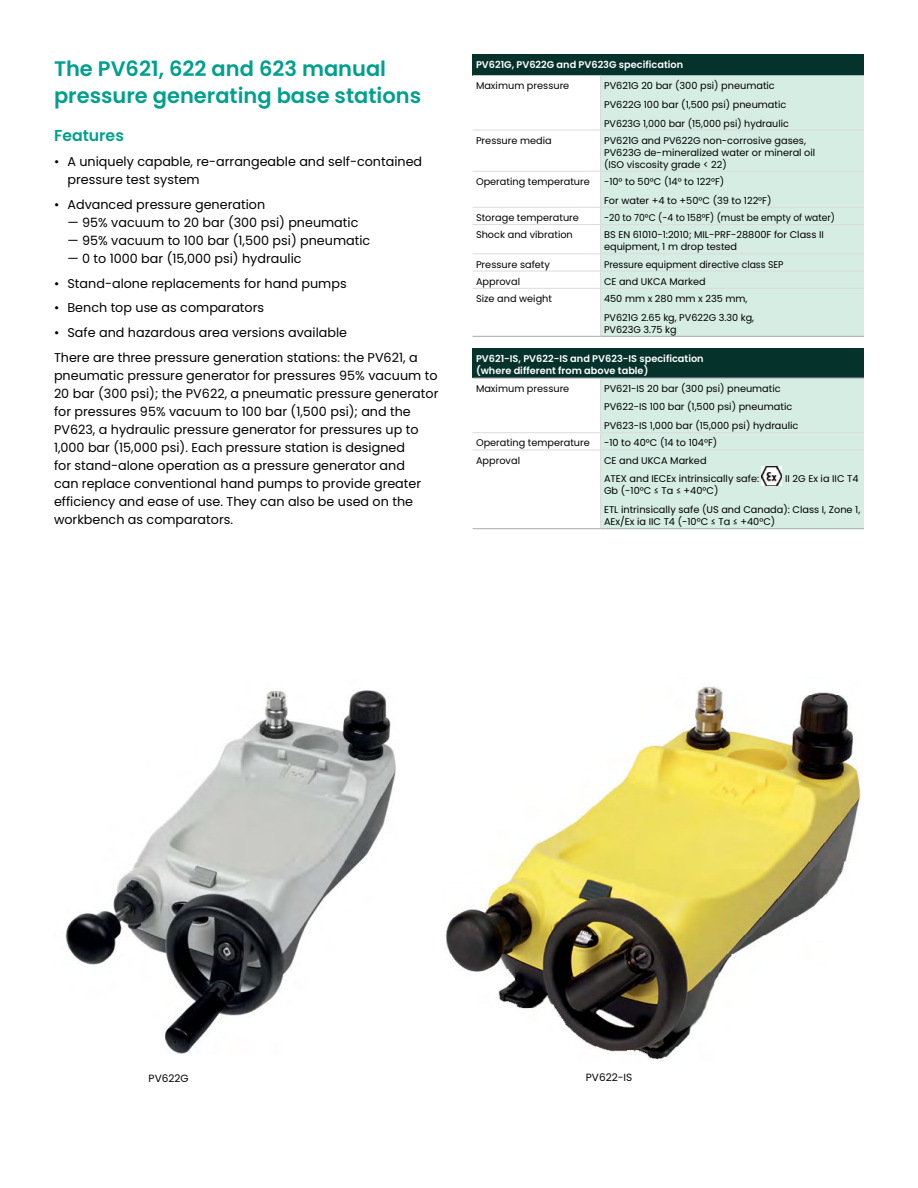
<style>
.page{position:relative;width:918px;height:1188px;background:#fff}
.page>*{position:absolute;margin:0;border:0;box-sizing:border-box;transform-origin:0 0}
.t1{font:600 21px/27px "Poppins";color:#00a08e}
.t2{font:600 15.75px "Poppins";color:#00a08e}
.t3{font:12.75px/18px "Poppins";color:#000}
.t4{font:10.5px "Poppins";color:#000}
.t5{font:9.75px/18.8px "Poppins";color:#000}
.t6{font:600 9.75px/12px "Poppins";color:#fff}
.t7{font:9.75px "Poppins";color:#000;scale:.94 1}
.t8{font:9.75px "Poppins";color:#000;scale:.95 1}
</style>
<div class="page">
<img style="left:65px;top:690px;width:331px;height:364px">
<div style="left:473px;top:54px;width:391px;height:21px;background:#05322b"></div>
<div style="left:601px;top:75px;width:263px;height:261px;background:#d6ede4"></div>
<hr style="left:601px;top:130px;width:263px;height:1px;background:#dadbdc">
<hr style="left:601px;top:171px;width:263px;height:1px;background:#dadbdc">
<hr style="left:601px;top:207px;width:263px;height:1px;background:#dadbdc">
<hr style="left:601px;top:224px;width:263px;height:1px;background:#dadbdc">
<hr style="left:601px;top:253px;width:263px;height:1px;background:#dadbdc">
<hr style="left:601px;top:271px;width:263px;height:1px;background:#dadbdc">
<svg style="left:472px;top:75px;width:129px;height:261px"></svg>
<hr style="left:473px;top:288px;width:128px;height:1px;background:#dadbdc">
<hr style="left:601px;top:288px;width:263px;height:1px;background:#dadbdc">
<hr style="left:600px;top:289px;width:1px;height:47px;background:#dadbdc">
<hr style="left:473px;top:336px;width:128px;height:1px;background:#a7a9ac">
<hr style="left:601px;top:336px;width:263px;height:1px;background:#a7a9ac">
<div style="left:473px;top:349px;width:391px;height:29px;background:#05322b"></div>
<hr style="left:473px;top:378px;width:128px;height:1px;background:#949494">
<hr style="left:473px;top:432px;width:128px;height:1px;background:#dadbdc">
<div style="left:600px;top:378px;width:264px;height:150px;background:#d6ede4"></div>
<hr style="left:473px;top:450px;width:128px;height:1px;background:#dadbdc">
<hr style="left:601px;top:450px;width:263px;height:1px;background:#dadbdc">
<hr style="left:600px;top:450px;width:1px;height:78px;background:#dadbdc">
<hr style="left:473px;top:528px;width:128px;height:1px;background:#a7a9ac">
<hr style="left:601px;top:528px;width:263px;height:1px;background:#a7a9ac">
<img style="left:761px;top:467px;width:20px;height:19px">
<img style="left:446px;top:686px;width:415px;height:374px">
<h1 class="t1" style="left:54px;top:55px;width:369px">The PV621, 622 and 623 manual pressure generating base stations</h1>
<h2 class="t2" style="left:54px;top:126px;width:71px">Features</h2>
<h3 class="t3" style="left:68px;top:153px;width:356px;text-indent:-14px">• A uniquely capable, re-arrangeable and self-contained pressure test system</h3>
<h3 class="t3" style="left:54px;top:196px;width:213px">• Advanced pressure generation</h3>
<h3 class="t3" style="left:68px;top:214px;width:292px">— 95% vacuum to 20 bar (300 psi) pneumatic</h3>
<h3 class="t3" style="left:68px;top:232px;width:304px">— 95% vacuum to 100 bar (1,500 psi) pneumatic</h3>
<h3 class="t3" style="left:68px;top:250px;width:236px">— 0 to 1000 bar (15,000 psi) hydraulic</h3>
<h3 class="t3" style="left:54px;top:274px;width:294px">• Stand-alone replacements for hand pumps</h3>
<h3 class="t3" style="left:54px;top:299px;width:212px">• Bench top use as comparators</h3>
<h3 class="t3" style="left:54px;top:320px;width:365px;line-height:24.8px">• Safe and hazardous area versions available<br>There are three pressure generation stations: the PV621, a</h3>
<p class="t3" style="left:54px;top:367px;width:386px">pneumatic pressure generator for pressures 95% vacuum to 20 bar (300 psi); the PV622, a pneumatic pressure generator for pressures 95% vacuum to 100 bar (1,500 psi); and the PV623, a hydraulic pressure generator for pressures up to 1,000 bar (15,000 psi). Each pressure station is designed<br>for stand-alone operation as a pressure generator and<br>can replace conventional hand pumps to provide greater efficiency and ease of use. They can also be used on the workbench as comparators.</p>
<p class="t6" style="left:476px;top:58px;width:209px">PV621G, PV622G and PV623G specification</p>
<p class="t5" style="left:476px;top:76px;width:95px">Maximum pressure</p>
<p class="t5" style="left:604px;top:76px;width:186px">PV621G 20 bar (300 psi) pneumatic<br>PV622G 100 bar (1,500 psi) pneumatic<br>PV623G 1,000 bar (15,000 psi) hydraulic</p>
<p class="t5" style="left:476px;top:131px;width:77px">Pressure media</p>
<p class="t5" style="left:604px;top:134px;width:213px;line-height:12px">PV621G and PV622G non-corrosive gases,<br>PV623G de-mineralized water or mineral oil (ISO viscosity grade &lt; 22)</p>
<p class="t5" style="left:476px;top:172px;width:115px">Operating temperature</p>
<p class="t5" style="left:604px;top:172px;width:169px">-10° to 50°C (14° to 122°F)<br>For water +4 to +50°C (39 to 122°F)</p>
<p class="t5" style="left:476px;top:208px;width:104px">Storage temperature</p>
<p class="t7" style="left:604px;top:212px;width:247px">-20 to 70°C (-4 to 158°F) (must be empty of water)</p>
<p class="t5" style="left:476px;top:226px;width:98px">Shock and vibration</p>
<p class="t5" style="left:604px;top:229px;width:221px;line-height:12px">BS EN 61010-1:2010; MIL-PRF-28800F for Class II equipment, 1 m drop tested</p>
<p class="t5" style="left:476px;top:255px;width:76px">Pressure safety</p>
<p class="t8" style="left:604px;top:258px;width:191px">Pressure equipment directive class SEP</p>
<p class="t5" style="left:476px;top:272px;width:46px">Approval</p>
<p class="t5" style="left:604px;top:272px;width:103px">CE and UKCA Marked</p>
<p class="t5" style="left:476px;top:289px;width:78px">Size and weight</p>
<p class="t5" style="left:604px;top:289px;width:152px">450 mm x 280 mm x 235 mm,<br>PV621G 2.65 kg, PV622G 3.30 kg,</p>
<p class="t5" style="left:604px;top:320px;width:74px">PV623G 3.75 kg</p>
<p class="t6" style="left:476px;top:353px;width:229px">PV621-IS, PV622-IS and PV623-IS specification (where different from above table)</p>
<p class="t5" style="left:476px;top:379px;width:95px">Maximum pressure</p>
<p class="t5" style="left:604px;top:379px;width:196px">PV621-IS 20 bar (300 psi) pneumatic<br>PV622-IS 100 bar (1,500 psi) pneumatic<br>PV623-IS 1,000 bar (15,000 psi) hydraulic</p>
<p class="t5" style="left:476px;top:434px;width:115px">Operating temperature</p>
<p class="t5" style="left:604px;top:434px;width:115px">-10 to 40°C (14 to 104°F)</p>
<p class="t5" style="left:476px;top:451px;width:46px">Approval</p>
<p class="t5" style="left:604px;top:451px;width:157px">CE and UKCA Marked<br>ATEX and IECEx intrinsically safe:</p>
<p class="t5" style="left:785px;top:470px;width:75px">II 2G Ex ia IIC T4</p>
<p class="t5" style="left:604px;top:482px;width:258px">Gb (-10°C ≤ Ta ≤ +40°C)<br>ETL intrinsically safe (US and Canada): Class I, Zone 1,</p>
<p class="t5" style="left:604px;top:513px;width:173px">AEx/Ex ia IIC T4 (-10°C ≤ Ta ≤ +40°C)</p>
<p class="t4" style="left:149px;top:1072px;width:42px">PV622G</p>
<p class="t4" style="left:586px;top:1071px;width:48px">PV622-IS</p>
</div>
